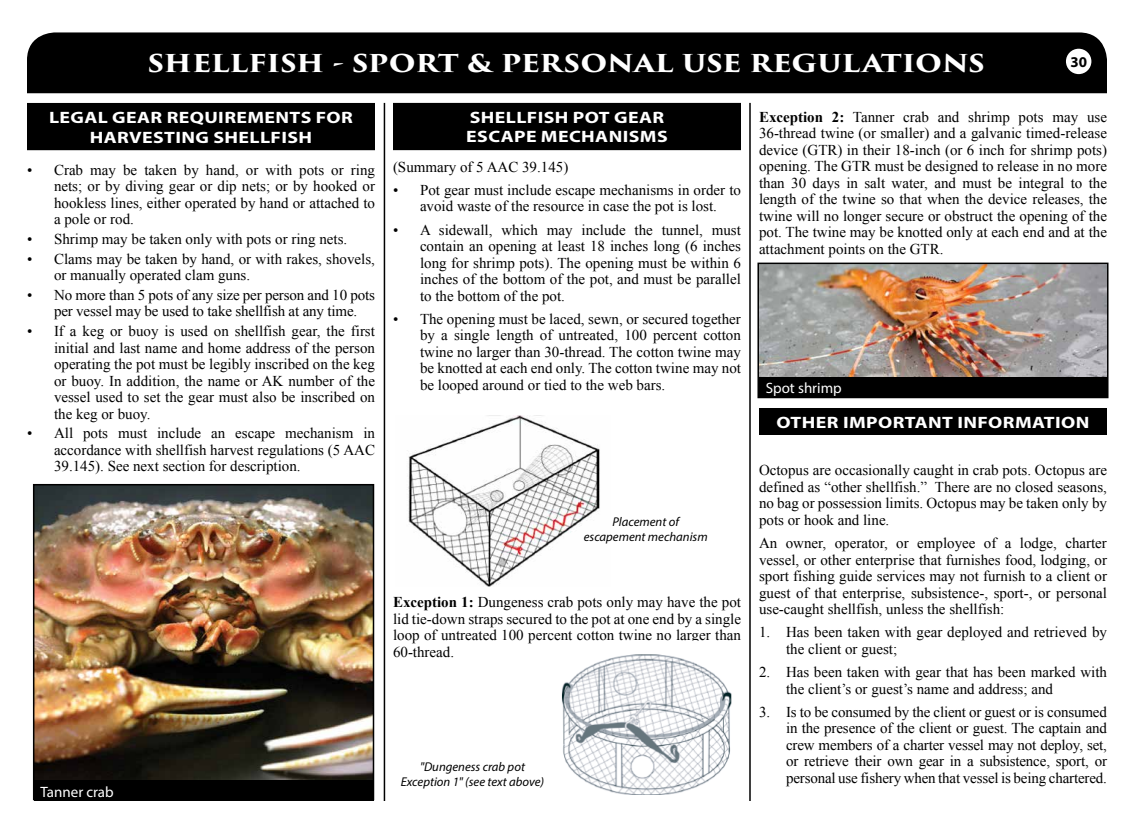
<style>
.page{position:relative;width:1134px;height:828px;background:#fff}
.page>*{position:absolute;margin:0;border:0;box-sizing:border-box;transform-origin:0 0}
.t1{font:700 24px "Trajan Pro 3";letter-spacing:-.01em;color:#fff;scale:1.18 1}
.Page_Subheader{font:700 16.5px/19.5px "Myriad Pro";letter-spacing:.02em;color:#fff;text-align:center;scale:1.2 1}
.Text{font:15px/16.5px "Times New Roman";color:#000;text-align:justify}
.t2{font:15px "Myriad Pro";color:#fff}
.t3{font:700 15px "Myriad Pro";color:#000}
.body_text-centered{font:italic 12.75px/15px "Myriad Pro";color:#000;text-align:center}
.s1{font-weight:700}
</style>
<div class="page">
<img style="left:36px;top:487px;width:335px;height:294px">
<div style="left:33px;top:484px;width:341px;height:316px;border:2px solid #000"></div>
<div style="left:34px;top:781px;width:340px;height:20px;background:#000"></div>
<hr style="left:384px;top:103px;width:1px;height:698px;background:#000">
<hr style="left:749px;top:103px;width:2px;height:698px;background:#000">
<img style="left:408px;top:416px;width:192px;height:171px">
<div style="left:28px;top:104px;width:346px;height:45px;background:#000"></div>
<div style="left:27px;top:103px;width:348px;height:47px;border:2px solid #000"></div>
<div style="left:394px;top:104px;width:346px;height:45px;background:#000"></div>
<div style="left:393px;top:103px;width:348px;height:47px;border:2px solid #000"></div>
<div style="left:760px;top:409px;width:346px;height:25px;background:#000"></div>
<div style="left:759px;top:408px;width:348px;height:27px;border:2px solid #000"></div>
<img style="left:562px;top:654px;width:170px;height:141px">
<div style="left:27px;top:32px;width:1080px;height:62px;background:#000"></div>
<img style="left:760px;top:266px;width:346px;height:111px">
<div style="left:757px;top:263px;width:352px;height:135px;border:2px solid #000"></div>
<div style="left:759px;top:377px;width:349px;height:21px;background:#000"></div>
<div style="left:1066px;top:49px;width:25px;height:25px;background:#fff;border-radius:50%"></div>
<p class="t1" style="left:148px;top:45px;width:711px">SHELLFISH - SPORT &amp; PERSONAL USE REGULATIONS</p>
<p class="t3" style="left:1071px;top:52px;width:18px">30</p>
<p class="Page_Subheader" style="left:49px;top:107px;width:255px">LEGAL GEAR REQUIREMENTS FOR<br>HARVESTING SHELLFISH</p>
<p class="Page_Subheader" style="left:466px;top:107px;width:169px;text-align:left">SHELLFISH POT GEAR<br>ESCAPE MECHANISMS</p>
<p class="Text" style="left:54px;top:161px;width:323px;text-indent:-27px">• Crab may be taken by hand, or with pots or ring nets; or by diving gear or dip nets; or by hooked or hookless lines, either operated by hand or attached to a pole or rod.</p>
<p class="Text" style="left:27px;top:230px;width:322px">• Shrimp may be taken only with pots or ring nets.</p>
<p class="Text" style="left:54px;top:250px;width:323px;text-indent:-27px">• Clams may be taken by hand, or with rakes, shovels, or manually operated clam guns.</p>
<p class="Text" style="left:54px;top:286px;width:323px;text-indent:-27px">• No more than 5 pots of any size per person and 10 pots per vessel may be used to take shellfish at any time.</p>
<p class="Text" style="left:54px;top:323px;width:323px;text-indent:-27px">• If a keg or buoy is used on shellfish gear, the first initial and last name and home address of the person operating the pot must be legibly inscribed on the keg or buoy. In addition, the name or AK number of the vessel used to set the gear must also be inscribed on the keg or buoy.</p>
<p class="Text" style="left:54px;top:425px;width:323px;text-indent:-27px">• All pots must include an escape mechanism in accordance with shellfish harvest regulations (5 AAC 39.145). See next section for description.</p>
<p class="Text" style="left:393px;top:158px;width:177px">(Summary of 5 AAC 39.145)</p>
<p class="Text" style="left:393px;top:181px;width:350px;text-align:center">• Pot gear must include escape mechanisms in order to avoid waste of the resource in case the pot is lost.</p>
<p class="Text" style="left:420px;top:221px;width:323px;text-indent:-27px">• A sidewall, which may include the tunnel, must contain an opening at least 18 inches long (6 inches long for shrimp pots). The opening must be within 6 inches of the bottom of the pot, and must be parallel to the bottom of the pot.</p>
<p class="Text" style="left:420px;top:310px;width:323px;text-indent:-27px">• The opening must be laced, sewn, or secured together by a single length of untreated, 100 percent cotton twine no larger than 30-thread. The cotton twine may be knotted at each end only. The cotton twine may not be looped around or tied to the web bars.</p>
<p class="body_text-centered" style="left:584px;top:514px;width:125px">Placement of escapement mechanism</p>
<p class="Text" style="left:393px;top:594px;width:350px"><span class="s1">Exception 1:</span> Dungeness crab pots only may have the pot lid tie-down straps secured to the pot at one end by a single loop of untreated 100 percent cotton twine no larger than 60-thread.</p>
<p class="t2" style="left:40px;top:782px;width:75px">Tanner crab</p>
<p class="body_text-centered" style="left:420px;top:759px;width:106px">"Dungeness crab pot</p>
<p class="body_text-centered" style="left:401px;top:774px;width:145px">Exception 1" (see text above)</p>
<p class="Text" style="left:759px;top:108px;width:350px"><span class="s1">Exception 2:</span> Tanner crab and shrimp pots may use 36-thread twine (or smaller) and a galvanic timed-release device (GTR) in their 18-inch (or 6 inch for shrimp pots) opening. The GTR must be designed to release in no more than 30 days in salt water, and must be integral to the length of the twine so that when the device releases, the twine will no longer secure or obstruct the opening of the pot. The twine may be knotted only at each end and at the attachment points on the GTR.</p>
<p class="t2" style="left:766px;top:379px;width:78px">Spot shrimp</p>
<p class="Page_Subheader" style="left:777px;top:412px;width:262px">OTHER IMPORTANT INFORMATION</p>
<p class="Text" style="left:759px;top:462px;width:350px">Octopus are occasionally caught in crab pots. Octopus are defined as “other shellfish.” There are no closed seasons, no bag or possession limits. Octopus may be taken only by pots or hook and line.</p>
<p class="Text" style="left:759px;top:535px;width:350px">An owner, operator, or employee of a lodge, charter vessel, or other enterprise that furnishes food, lodging, or sport fishing guide services may not furnish to a client or guest of that enterprise, subsistence-, sport-, or personal use-caught shellfish, unless the shellfish:</p>
<p class="Text" style="left:786px;top:624px;width:323px;text-indent:-27px">1. Has been taken with gear deployed and retrieved by the client or guest;</p>
<p class="Text" style="left:786px;top:664px;width:323px;text-indent:-27px">2. Has been taken with gear that has been marked with the client’s or guest’s name and address; and</p>
<p class="Text" style="left:786px;top:703px;width:323px;text-indent:-27px">3. Is to be consumed by the client or guest or is consumed in the presence of the client or guest. The captain and crew members of a charter vessel may not deploy, set, or retrieve their own gear in a subsistence, sport, or personal use fishery when that vessel is being chartered.</p>
</div>
